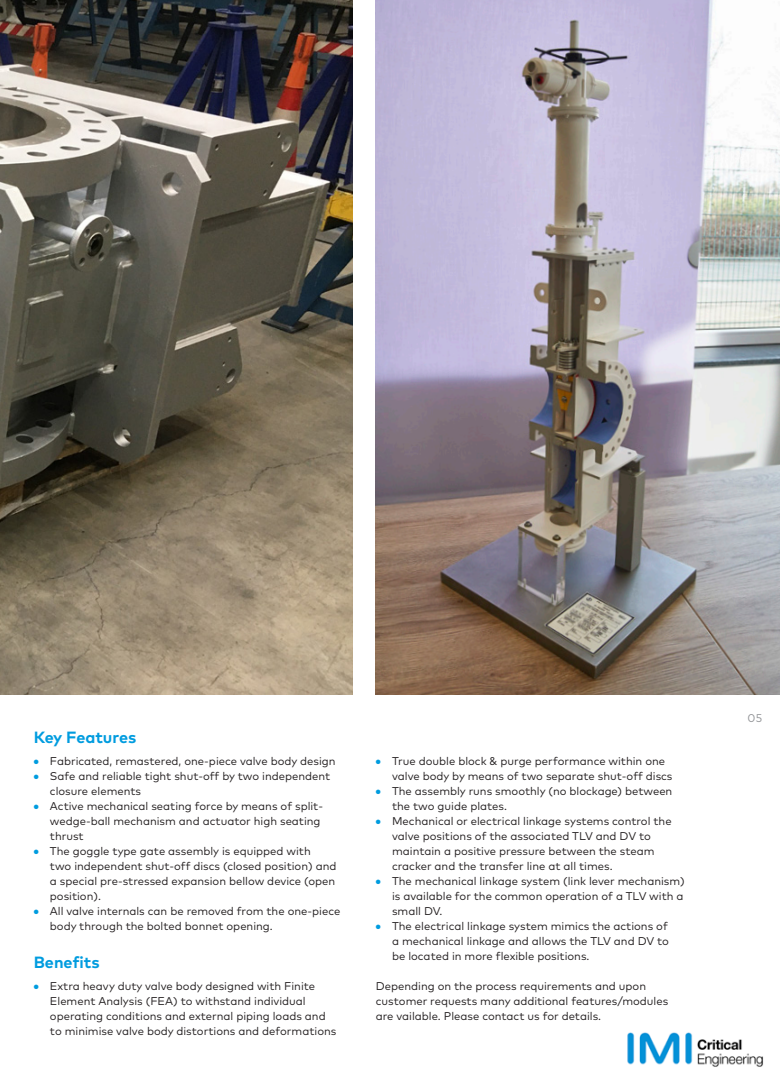
<style>
.page{position:relative;width:780px;height:1081px;background:#fff}
.page>*{position:absolute;margin:0;border:0;box-sizing:border-box;transform-origin:0 0}
.t1{font:700 16.25px "Mark Pro";color:#009cdf}
.t2{font:11.25px/15px "Mark Pro";color:#231f20}
.t3{font:11.25px "Mark Pro";color:#939598}
.s1{color:#009cdf}
</style>
<div class="page">
<img style="left:0;top:0;width:353px;height:694px">
<img style="left:376px;top:0;width:404px;height:694px">
<img style="left:627px;top:1032px;width:136px;height:35px">
<h1 class="t1" style="left:34px;top:724px;width:104px">Key Features</h1>
<p class="t2" style="left:34px;top:753px;width:303px"><span class="s1">●</span> Fabricated, remastered, one-piece valve body design</p>
<p class="t2" style="left:50px;top:768px;width:282px;text-indent:-16px"><span class="s1">●</span> Safe and reliable tight shut-off by two independent closure elements</p>
<p class="t2" style="left:50px;top:798px;width:275px;text-indent:-16px"><span class="s1">●</span> Active mechanical seating force by means of split&shy;wedge-ball mechanism and actuator high seating thrust</p>
<p class="t2" style="left:50px;top:843px;width:288px;text-indent:-16px"><span class="s1">●</span> The goggle type gate assembly is equipped with<br>two independent shut-off discs (closed position) and a special pre-stressed expansion bellow device (open position).</p>
<p class="t2" style="left:50px;top:903px;width:292px;text-indent:-16px"><span class="s1">●</span> All valve internals can be removed from the one-piece body through the bolted bonnet opening.</p>
<h1 class="t1" style="left:34px;top:949px;width:68px">Benefits</h1>
<p class="t2" style="left:50px;top:978px;width:288px;text-indent:-16px"><span class="s1">●</span> Extra heavy duty valve body designed with Finite Element Analysis (FEA) to withstand individual operating conditions and external piping loads and to minimise valve body distortions and deformations</p>
<p class="t2" style="left:392px;top:753px;width:282px;text-indent:-16px"><span class="s1">●</span> True double block &amp; purge performance within one valve body by means of two separate shut-off discs</p>
<p class="t2" style="left:392px;top:783px;width:282px;text-indent:-16px"><span class="s1">●</span> The assembly runs smoothly (no blockage) between the two guide plates.</p>
<p class="t2" style="left:392px;top:813px;width:281px;text-indent:-16px"><span class="s1">●</span> Mechanical or electrical linkage systems control the valve positions of the associated TLV and DV to maintain a positive pressure between the steam cracker and the transfer line at all times.</p>
<p class="t2" style="left:392px;top:873px;width:294px;text-align:justify;text-indent:-16px"><span class="s1">●</span> The mechanical linkage system (link lever mechanism) is available for the common operation of a TLV with a small DV.</p>
<p class="t2" style="left:392px;top:918px;width:278px;text-align:justify;text-indent:-16px"><span class="s1">●</span> The electrical linkage system mimics the actions of a mechanical linkage and allows the TLV and DV to be located in more flexible positions.</p>
<p class="t2" style="left:376px;top:978px;width:294px">Depending on the process requirements and upon customer requests many additional features/modules are vailable. Please contact us for details.</p>
<p class="t3" style="left:747px;top:710px;width:16px">05</p>
</div>
